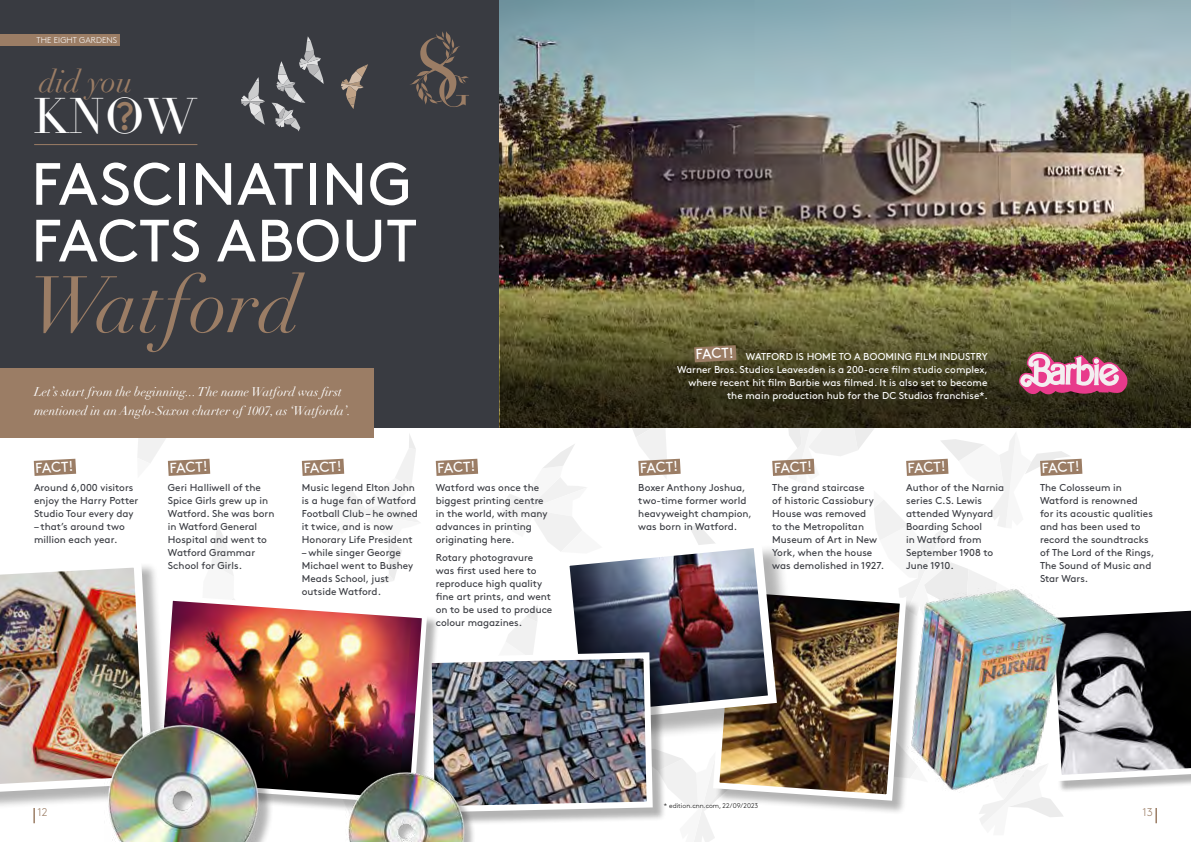
<style>
.page{position:relative;width:1191px;height:842px;background:#fff}
.page>*{position:absolute;margin:0;border:0;box-sizing:border-box;transform-origin:0 0}
.t1{font:italic 78.5px "Didot";color:#9b7d65}
.t2{font:59.5px/56.7px "Brown Pro";letter-spacing:.01em;color:#fff}
.t3{font:48.8px "Didot";color:#fff}
.t4{font:39.7px "Brown Pro";color:#9b7d65}
.t5{font:italic 30.6px "Didot";color:#9b7d65}
.t6{font:14.3px "Brown Pro";color:#fff}
.t7{font:italic 12.5px/19px "Didot";color:#fff}
.t8{font:300 11.2px "Brown Pro";color:#9b7d65}
.t9{font:10px/13px "Brown Pro";color:#393b41}
.t10{font:10px/13px "Brown Pro";color:#fff;text-align:right}
.t11{font:300 8.4px "Brown Pro";letter-spacing:.01em;color:#fff}
.t12{font:300 6.8px "Brown Pro";color:#000}
</style>
<div class="page">
<div style="left:0;top:0;width:500px;height:428px;background:#393b41"></div>
<svg style="left:212px;top:524px;width:22px;height:52px"></svg>
<img style="left:499px;top:0;width:692px;height:427px">
<svg style="left:500px;top:254px;width:691px;height:173px;background:#514b2a"></svg>
<img style="left:169px;top:598px;width:133px;height:208px">
<div style="left:0;top:562px;width:169px;height:247px;background:#000;opacity:.3"></div>
<img style="left:0;top:562px;width:157px;height:235px">
<div style="left:111px;top:727px;width:162px;height:115px;background:#000;opacity:.3"></div>
<img style="left:104px;top:722px;width:157px;height:120px">
<div style="left:0;top:34px;width:120px;height:11px;background:#9b7d65"></div>
<svg style="left:34px;top:459px;width:42px;height:17px"></svg>
<svg style="left:138px;top:438px;width:72px;height:38px"></svg>
<img style="left:302px;top:427px;width:889px;height:415px">
<div style="left:0;top:368px;width:374px;height:70px;background:#9b7d65"></div>
<hr style="left:34px;top:144px;width:163px;height:1px;background:#9b7d65">
<svg style="left:410px;top:31px;width:59px;height:76px"></svg>
<svg style="left:694px;top:345px;width:42px;height:17px"></svg>
<svg style="left:33px;top:808px;width:2px;height:15px"></svg>
<svg style="left:241px;top:36px;width:83px;height:96px"></svg>
<svg style="left:341px;top:64px;width:27px;height:45px"></svg>
<svg style="left:1019px;top:352px;width:109px;height:45px;background:#b37186"></svg>
<p class="t11" style="left:37px;top:33px;width:82px">THE EIGHT GARDENS</p>
<h3 class="t5" style="left:39px;top:63px;width:95px">did you</h3>
<h3 class="t4" style="left:114px;top:86px;width:21px">?</h3>
<h3 class="t3" style="left:33px;top:87px;width:165px">KNOW</h3>
<h2 class="t2" style="left:31px;top:151px;width:387px">FASCINATING<br>FACTS ABOUT</h2>
<h1 class="t1" style="left:29px;top:257px;width:273px">Watford</h1>
<p class="t7" style="left:34px;top:382px;width:318px">Let’s start from the beginning... The name Watford was first mentioned in an Anglo-Saxon charter of 1007, as ‘Watforda’.</p>
<h3 class="t6" style="left:35px;top:457px;width:40px;rotate:-3deg">FACT!</h3>
<h3 class="t6" style="left:169px;top:457px;width:40px;rotate:-3deg">FACT!</h3>
<h3 class="t6" style="left:303px;top:457px;width:40px;rotate:-3deg">FACT!</h3>
<h3 class="t6" style="left:437px;top:457px;width:40px;rotate:-3deg">FACT!</h3>
<p class="t9" style="left:34px;top:480px;width:106px">Around 6,000 visitors enjoy the Harry Potter<br>Studio Tour every day</p>
<p class="t9" style="left:34px;top:519px;width:92px">– that’s around two million each year.</p>
<p class="t9" style="left:168px;top:480px;width:108px">Geri Halliwell of the<br>Spice Girls grew up in<br>Watford. She was born in Watford General<br>Hospital and went to<br>Watford Grammar<br>School for Girls.</p>
<p class="t9" style="left:302px;top:480px;width:118px">Music legend Elton John is a huge fan of Watford<br>Football Club – he owned it twice, and is now<br>Honorary Life President</p>
<p class="t9" style="left:302px;top:545px;width:113px">– while singer George<br>Michael went to Bushey<br>Meads School, just outside Watford.</p>
<p class="t9" style="left:436px;top:480px;width:113px">Watford was once the biggest printing centre in the world, with many advances in printing originating here.</p>
<p class="t9" style="left:436px;top:550px;width:118px">Rotary photogravure was first used here to reproduce high quality fine art prints, and went on to be used to produce colour magazines.</p>
<p class="t8" style="left:38px;top:804px;width:12px">12</p>
<h3 class="t6" style="left:695px;top:343px;width:40px;rotate:-3deg">FACT!</h3>
<p class="t10" style="left:677px;top:349px;width:312px">WATFORD IS HOME TO A BOOMING FILM INDUSTRY<br>Warner Bros. Studios Leavesden is a 200-acre film studio complex, where recent hit film Barbie was filmed. It is also set to become the main production hub for the DC Studios franchise*.</p>
<h3 class="t6" style="left:639px;top:457px;width:40px;rotate:-3deg">FACT!</h3>
<h3 class="t6" style="left:773px;top:457px;width:40px;rotate:-3deg">FACT!</h3>
<h3 class="t6" style="left:907px;top:457px;width:40px;rotate:-3deg">FACT!</h3>
<h3 class="t6" style="left:1041px;top:457px;width:40px;rotate:-3deg">FACT!</h3>
<p class="t9" style="left:638px;top:480px;width:115px">Boxer Anthony Joshua, two-time former world heavyweight champion, was born in Watford.</p>
<p class="t9" style="left:772px;top:480px;width:113px">The grand staircase<br>of historic Cassiobury<br>House was removed<br>to the Metropolitan<br>Museum of Art in New<br>York, when the house was demolished in 1927.</p>
<p class="t9" style="left:906px;top:480px;width:100px">Author of the Narnia series C.S. Lewis attended Wynyard<br>Boarding School<br>in Watford from<br>September 1908 to<br>June 1910.</p>
<p class="t9" style="left:1040px;top:480px;width:116px">The Colosseum in<br>Watford is renowned<br>for its acoustic qualities and has been used to record the soundtracks of The Lord of the Rings,<br>The Sound of Music and<br>Star Wars.</p>
<p class="t12" style="left:664px;top:801px;width:96px">* edition.cnn.com, 22/09/2023</p>
<p class="t8" style="left:1142px;top:804px;width:12px">13</p>
</div>
